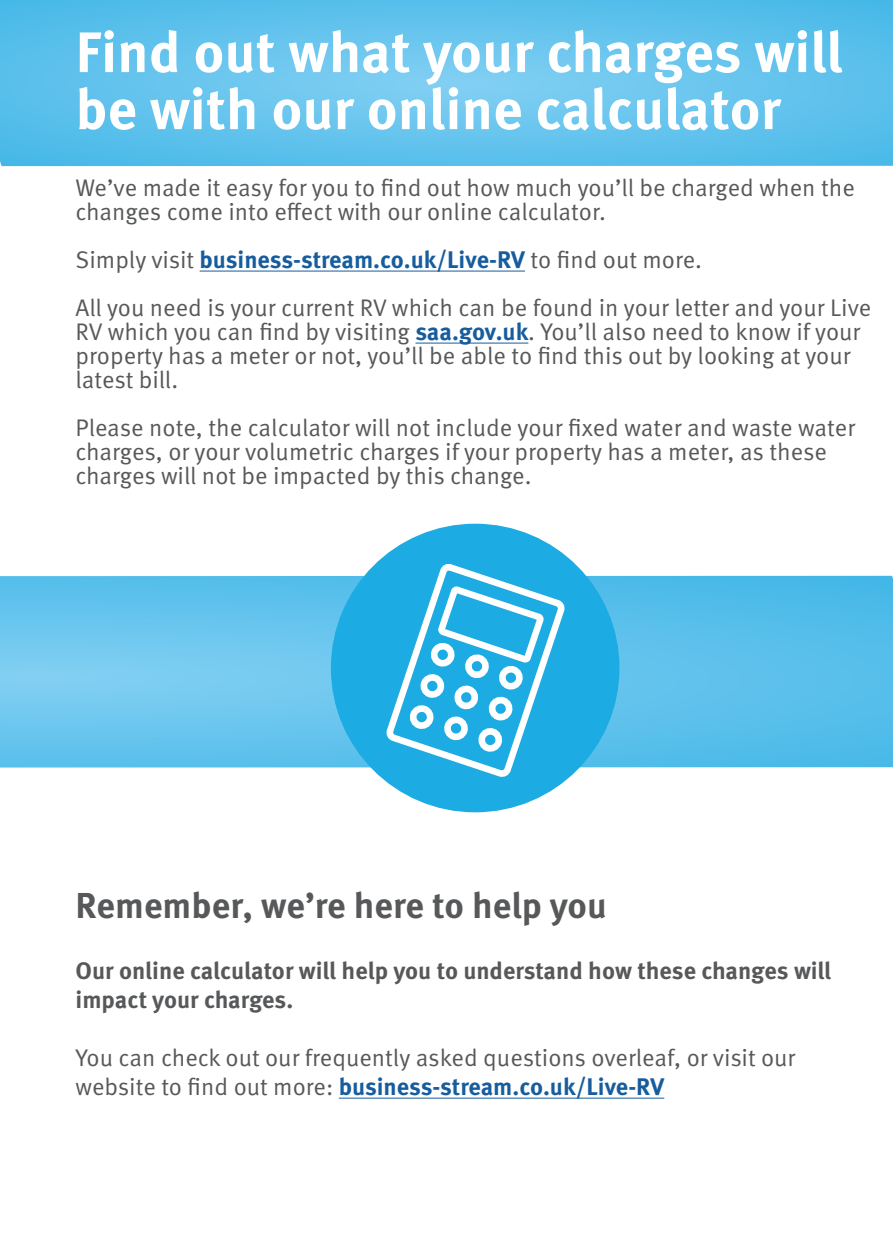
<style>
.page{position:relative;width:893px;height:1259px;background:#fff}
.page>*{position:absolute;margin:0;border:0;box-sizing:border-box;transform-origin:0 0}
.t1{font:700 57px/57px "Meta Pro";color:#fff}
.t2{font:700 36px "Meta Pro";color:#57585a}
.t3{font:24px/24px "Meta Pro";color:#57585a}
.t4{font:700 24px/28.8px "Meta Pro";letter-spacing:-.005em;color:#57585a}
.t5{font:700 24px "Meta Pro";letter-spacing:-.005em;color:#175d9e}
.s1{font-weight:400;color:#57585a}
.s2{font-weight:700;color:#175d9e}
</style>
<div class="page">
<svg style="left:0;top:576px;width:893px;height:191px;background:#60c2ec"></svg>
<svg style="left:0;top:0;width:893px;height:166px;background:#61c2ec"></svg>
<hr style="left:200px;top:270px;width:325px;height:1px;background:#175d9e">
<hr style="left:415px;top:342px;width:113px;height:1px;background:#175d9e">
<hr style="left:339px;top:1097px;width:325px;height:1px;background:#175d9e">
<div style="left:331px;top:524px;width:288px;height:288px;background:#1cabe2;border-radius:50%"></div>
<svg style="left:382px;top:566px;width:187px;height:215px"></svg>
<p class="t1" style="left:76px;top:26px;width:769px">Find out what your charges will be with our online calculator</p>
<p class="t3" style="left:76px;top:176px;width:781px">We’ve made it easy for you to find out how much you’ll be charged when the changes come into effect with our online calculator.</p>
<p class="t5" style="left:76px;top:244px;width:628px"><span class="s1">Simply visit</span> business-stream.co.uk/Live-RV <span class="s1">to find out more.</span></p>
<p class="t3" style="left:76px;top:296px;width:797px">All you need is your current RV which can be found in your letter and your Live RV which you can find by visiting <span class="s2">saa.gov.uk</span>. You’ll also need to know if your property has a meter or not, you’ll be able to find this out by looking at your latest bill.</p>
<p class="t3" style="left:76px;top:416px;width:781px">Please note, the calculator will not include your fixed water and waste water charges, or your volumetric charges if your property has a meter, as these charges will not be impacted by this change.</p>
<p class="t2" style="left:76px;top:883px;width:533px">Remember, we’re here to help you</p>
<p class="t4" style="left:76px;top:957px;width:757px">Our online calculator will help you to understand how these changes will impact your charges.</p>
<p class="t3" style="left:76px;top:1044px;width:721px;line-height:28.8px">You can check out our frequently asked questions overleaf, or visit our website to find out more: <span class="s2">business-stream.co.uk/Live-RV</span></p>
</div>
